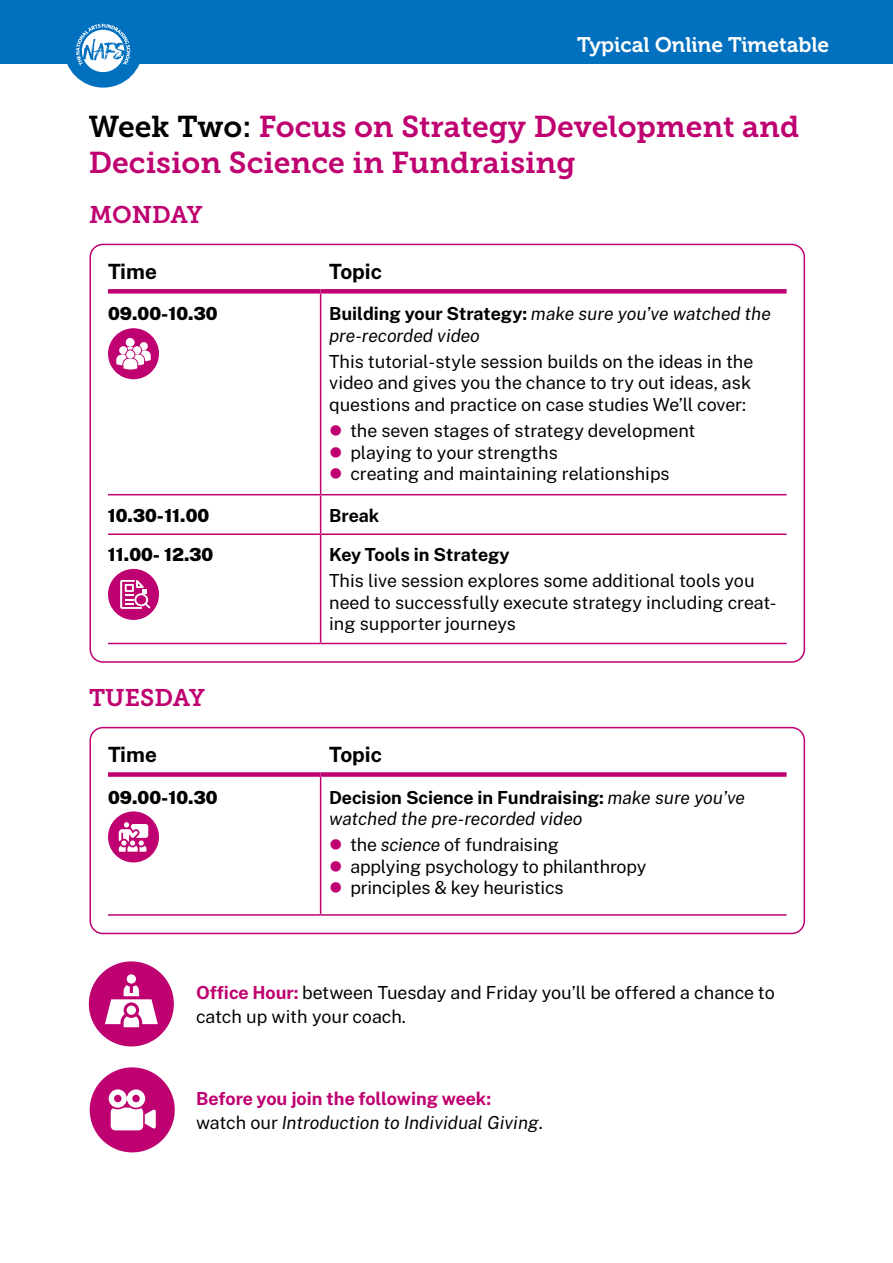
<style>
.page{position:relative;width:893px;height:1263px;background:#fff}
.page>*{position:absolute;margin:0;border:0;box-sizing:border-box;transform-origin:0 0}
.t1{font:30px/36px "Museo Slab 700";color:#bf0070}
.t2{font:24px "Museo Slab 700";letter-spacing:-.005em;color:#bf0070}
.t3{font:21px "Museo 700";color:#fff}
.t4{font:700 21px "Public Sans";color:#000}
.t5{font:18px/21.6px "Public Sans";letter-spacing:-.005em;color:#000}
.t6{font:italic 18px/21.6px "Public Sans";color:#000}
.t7{font:700 18px/24px "Public Sans";letter-spacing:-.005em;color:#bf0070}
.t8{font:900 18px "Public Sans";color:#000}
.t9{font:700 18px "Public Sans";letter-spacing:-.005em;color:#000}
.s1{color:#000}
.s2{font-weight:700;font-style:normal}
.s3{color:#bf0070}
.s4{font-style:italic}
.s5{font-weight:700;color:#bf0070}
.s6{font-weight:400;color:#000}
.s7{font-weight:400;font-style:italic;color:#000}
</style>
<div class="page">
<div style="left:0;top:0;width:893px;height:64px;background:#0070bf"></div>
<div style="left:64px;top:9px;width:79px;height:79px;background:#0070bf;border-radius:50%"></div>
<svg style="left:76px;top:24px;width:54px;height:48px"></svg>
<div style="left:321px;top:289px;width:466px;height:5px;background:#bf0070"></div>
<hr style="left:320px;top:495px;width:1px;height:38px;background:#bf0070">
<hr style="left:108px;top:533px;width:213px;height:2px;background:#bf0070">
<hr style="left:321px;top:533px;width:466px;height:2px;background:#bf0070">
<hr style="left:320px;top:535px;width:1px;height:108px;background:#bf0070">
<div style="left:108px;top:289px;width:213px;height:5px;background:#bf0070"></div>
<hr style="left:320px;top:294px;width:1px;height:200px;background:#bf0070">
<hr style="left:108px;top:494px;width:213px;height:1px;background:#bf0070">
<hr style="left:321px;top:494px;width:466px;height:1px;background:#bf0070">
<hr style="left:108px;top:643px;width:213px;height:1px;background:#bf0070">
<hr style="left:321px;top:643px;width:466px;height:1px;background:#bf0070">
<div style="left:108px;top:328px;width:51px;height:51px;background:#bf0070;border-radius:50%"></div>
<svg style="left:116px;top:338px;width:35px;height:31px"></svg>
<div style="left:108px;top:569px;width:51px;height:51px;background:#bf0070;border-radius:50%"></div>
<svg style="left:120px;top:580px;width:31px;height:29px"></svg>
<div style="left:89px;top:244px;width:716px;height:419px;border:2px solid #bf0070;border-radius:13px"></div>
<div style="left:321px;top:772px;width:466px;height:5px;background:#bf0070"></div>
<div style="left:108px;top:772px;width:213px;height:5px;background:#bf0070"></div>
<hr style="left:320px;top:777px;width:1px;height:137px;background:#bf0070">
<hr style="left:108px;top:914px;width:213px;height:2px;background:#bf0070">
<hr style="left:321px;top:914px;width:466px;height:2px;background:#bf0070">
<div style="left:108px;top:811px;width:51px;height:51px;background:#bf0070;border-radius:50%"></div>
<svg style="left:119px;top:822px;width:29px;height:30px"></svg>
<div style="left:89px;top:727px;width:716px;height:207px;border:2px solid #bf0070;border-radius:13px"></div>
<div style="left:90px;top:1067px;width:85px;height:85px;background:#bf0070;border-radius:50%"></div>
<svg style="left:109px;top:1089px;width:47px;height:41px"></svg>
<div style="left:89px;top:961px;width:85px;height:85px;background:#bf0070;border-radius:50%"></div>
<div style="left:127px;top:974px;width:9px;height:10px;background:#fff;border-radius:50%"></div>
<svg style="left:105px;top:985px;width:53px;height:42px"></svg>
<p class="t3" style="left:577px;top:33px;width:254px">Typical Online Timetable</p>
<h1 class="t1" style="left:89px;top:109px;width:712px"><span class="s1">Week Two:</span> Focus on Strategy Development and<br>Decision Science in Fundraising</h1>
<h2 class="t2" style="left:89px;top:201px;width:115px">MONDAY</h2>
<p class="t4" style="left:108px;top:254px;width:50px">Time</p>
<p class="t4" style="left:329px;top:254px;width:54px">Topic</p>
<p class="t8" style="left:108px;top:299px;width:111px">09.00-10.30</p>
<p class="t6" style="left:329px;top:302px;width:443px"><span class="s2">Building your Strategy:</span> make sure you’ve watched the pre-recorded video</p>
<p class="t5" style="left:329px;top:350px;width:426px">This tutorial-style session builds on the ideas in the video and gives you the chance to try out ideas, ask questions and practice on case studies We’ll cover:</p>
<p class="t5" style="left:329px;top:419px;width:368px"><span class="s3">●</span> the seven stages of strategy development</p>
<p class="t5" style="left:329px;top:440px;width:230px"><span class="s3">●</span> playing to your strengths</p>
<p class="t5" style="left:329px;top:462px;width:342px"><span class="s3">●</span> creating and maintaining relationships</p>
<p class="t8" style="left:108px;top:500px;width:103px">10.30-11.00</p>
<p class="t9" style="left:329px;top:501px;width:52px">Break</p>
<p class="t8" style="left:108px;top:540px;width:107px">11.00- 12.30</p>
<p class="t9" style="left:329px;top:540px;width:182px">Key Tools in Strategy</p>
<p class="t5" style="left:329px;top:569px;width:449px">This live session explores some additional tools you need to successfully execute strategy including creat&shy;ing supporter journeys</p>
<h2 class="t2" style="left:89px;top:684px;width:117px">TUESDAY</h2>
<p class="t4" style="left:108px;top:738px;width:50px">Time</p>
<p class="t4" style="left:329px;top:738px;width:54px">Topic</p>
<p class="t8" style="left:108px;top:782px;width:111px">09.00-10.30</p>
<p class="t6" style="left:329px;top:785px;width:417px"><span class="s2">Decision Science in Fundraising:</span> make sure you’ve watched the pre-recorded video</p>
<p class="t5" style="left:329px;top:833px;width:231px"><span class="s3">●</span> the <span class="s4">science</span> of fundraising</p>
<p class="t5" style="left:329px;top:854px;width:319px"><span class="s3">●</span> applying psychology to philanthropy</p>
<p class="t5" style="left:329px;top:876px;width:236px"><span class="s3">●</span> principles &amp; key heuristics</p>
<p class="t5" style="left:196px;top:979px;width:580px;line-height:24px"><span class="s5">Office Hour:</span> between Tuesday and Friday you’ll be offered a chance to catch up with your coach.</p>
<p class="t7" style="left:196px;top:1085px;width:348px">Before you join the following week: <span class="s6">watch our</span> <span class="s7">Introduction to Individual Giving</span><span class="s6">.</span></p>
</div>
